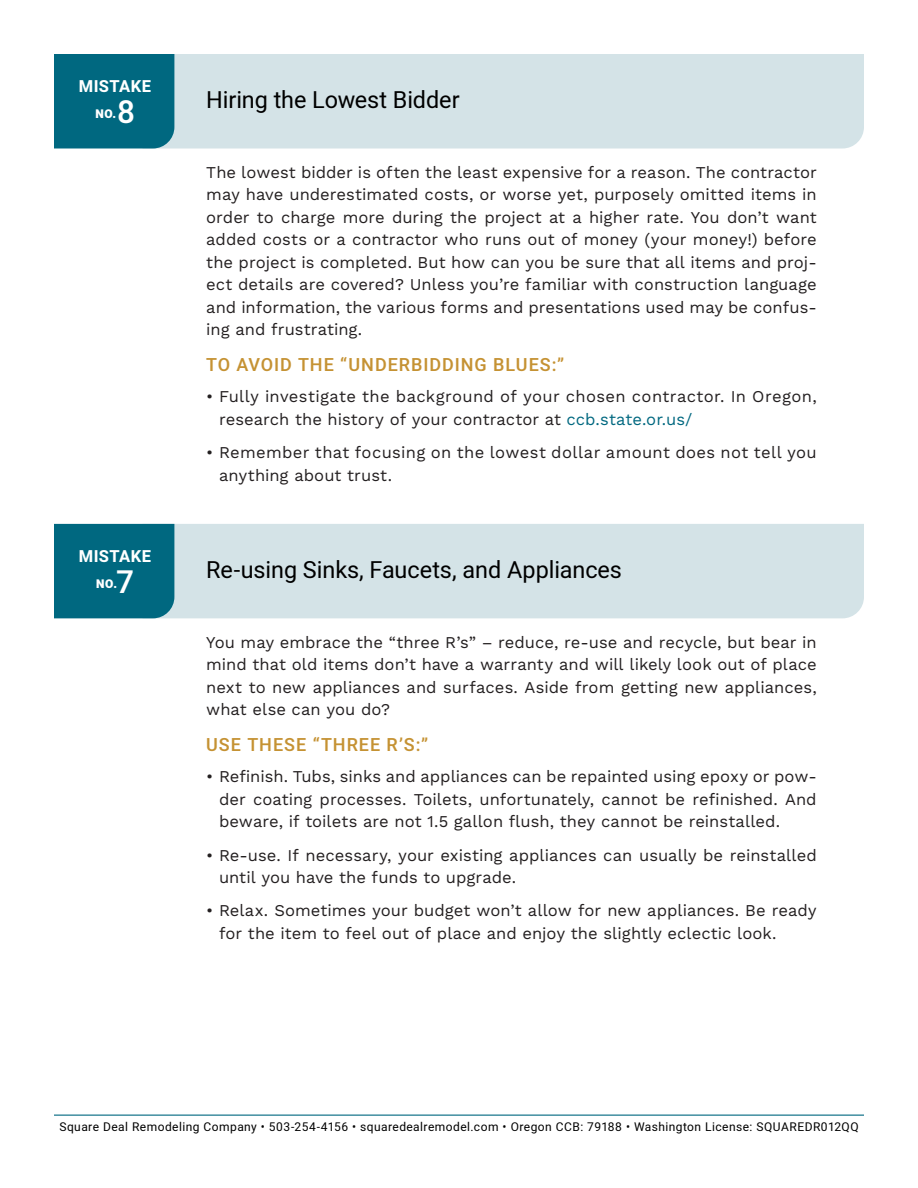
<style>
.page{position:relative;width:918px;height:1188px;background:#fff}
.page>*{position:absolute;margin:0;border:0;box-sizing:border-box;transform-origin:0 0}
.t1{font:500 31.5px "Heebo";color:#fff}
.new_mistake_header{font:23.4px "Heebo";letter-spacing:-.005em;color:#000}
.bullet_header{font:500 18px "Heebo";letter-spacing:.05em;color:#c59233}
.para{font:16.5px/22.5px "Work Sans";color:#231f20;text-align:justify}
.new_bullets{font:16.5px/22.5px "Work Sans";letter-spacing:.005em;color:#231f20}
.t2{font:700 16.5px "Heebo";letter-spacing:.03em;color:#fff}
.t3{font:12px "Heebo";letter-spacing:.035em;color:#000}
.t4{font:900 12px "Heebo";color:#fff}
.s1{color:#006880}
</style>
<div class="page">
<div style="left:174px;top:54px;width:690px;height:95px;background:#d4e3e7"></div>
<div style="left:54px;top:54px;width:120px;height:95px;background:#006880"></div>
<div style="left:174px;top:524px;width:690px;height:94px;background:#d4e3e7"></div>
<div style="left:54px;top:524px;width:120px;height:94px;background:#006880"></div>
<hr style="left:54px;top:1115px;width:810px;height:1px;background:#006880">
<p class="t2" style="left:79px;top:75px;width:74px">MISTAKE</p>
<p class="t4" style="left:96px;top:106px;width:22px">NO.</p>
<p class="t1" style="left:117px;top:90px;width:19px">8</p>
<p class="t2" style="left:79px;top:545px;width:74px">MISTAKE</p>
<p class="t4" style="left:96px;top:575px;width:22px">NO.</p>
<p class="t1" style="left:116px;top:560px;width:19px">7</p>
<p class="new_mistake_header" style="left:206px;top:84px;width:255px">Hiring the Lowest Bidder</p>
<p class="para" style="left:206px;top:162px;width:612px">The lowest bidder is often the least expensive for a reason. The contractor may have underestimated costs, or worse yet, purposely omitted items in order to charge more during the project at a higher rate. You don’t want added costs or a contractor who runs out of money (your money!) before the project is completed. But how can you be sure that all items and proj&shy;ect details are covered? Unless you’re familiar with construction language and information, the various forms and presentations used may be confus&shy;ing and frustrating.</p>
<p class="bullet_header" style="left:206px;top:352px;width:360px">TO AVOID THE “UNDERBIDDING BLUES:”</p>
<p class="new_bullets" style="left:219px;top:386px;width:599px;text-indent:-13px">• Fully investigate the background of your chosen contractor. In Oregon, research the history of your contractor at <span class="s1">ccb.state.or.us/</span></p>
<p class="new_bullets" style="left:219px;top:442px;width:599px;text-indent:-13px">• Remember that focusing on the lowest dollar amount does not tell you anything about trust.</p>
<p class="new_mistake_header" style="left:206px;top:554px;width:417px">Re-using Sinks, Faucets, and Appliances</p>
<p class="para" style="left:206px;top:631px;width:612px">You may embrace the “three R’s” – reduce, re-use and recycle, but bear in mind that old items don’t have a warranty and will likely look out of place next to new appliances and surfaces. Aside from getting new appliances, what else can you do?</p>
<p class="bullet_header" style="left:206px;top:732px;width:224px">USE THESE “THREE R’S:”</p>
<p class="new_bullets" style="left:219px;top:766px;width:599px;text-align:justify;text-indent:-13px">• Refinish. Tubs, sinks and appliances can be repainted using epoxy or pow&shy;der coating processes. Toilets, unfortunately, cannot be refinished. And beware, if toilets are not 1.5 gallon flush, they cannot be reinstalled.</p>
<p class="new_bullets" style="left:219px;top:844px;width:599px;text-indent:-13px">• Re-use. If necessary, your existing appliances can usually be reinstalled until you have the funds to upgrade.</p>
<p class="new_bullets" style="left:219px;top:900px;width:599px;text-indent:-13px">• Relax. Sometimes your budget won’t allow for new appliances. Be ready for the item to feel out of place and enjoy the slightly eclectic look.</p>
<p class="t3" style="left:59px;top:1119px;width:801px">Square Deal Remodeling Company • 503-254-4156 • squaredealremodel.com • Oregon CCB: 79188 • Washington License: SQUAREDR012QQ</p>
</div>
